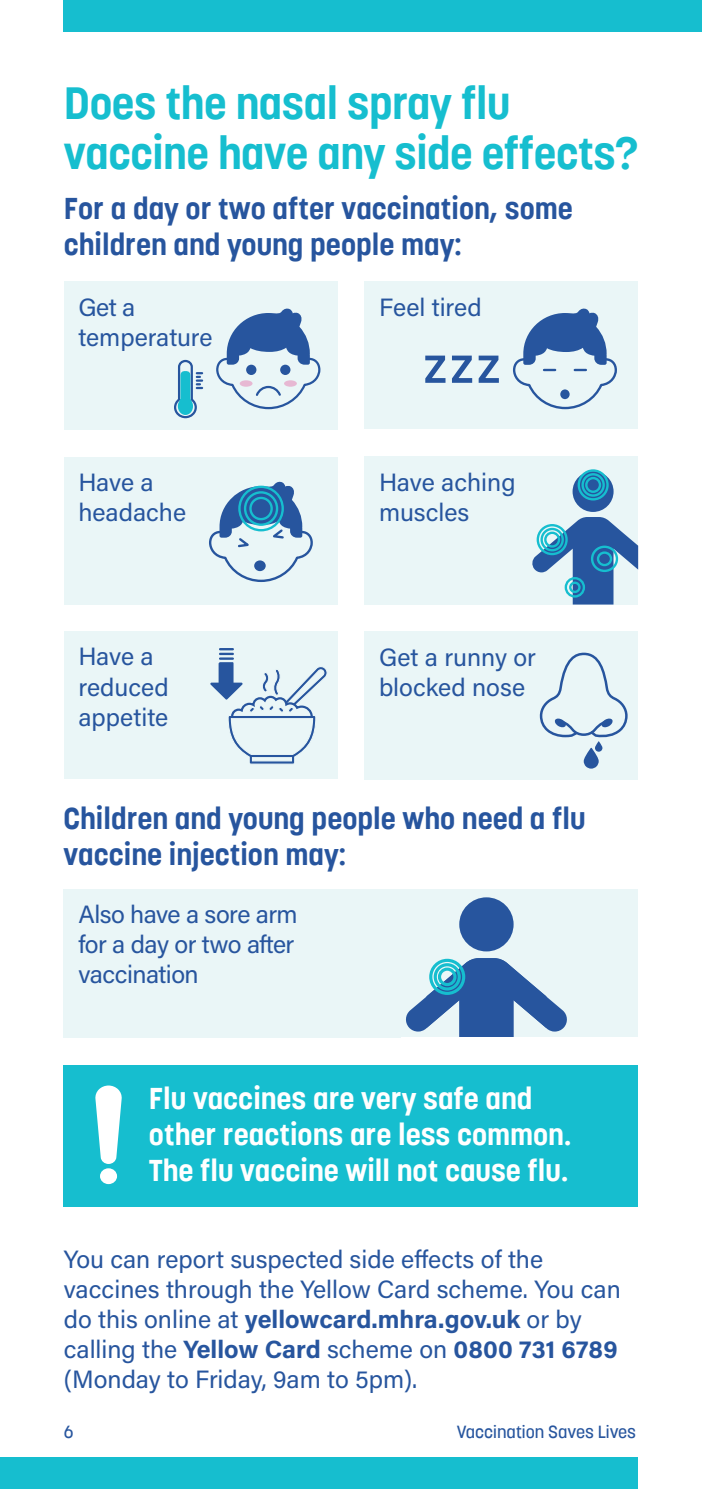
<style>
.page{position:relative;width:702px;height:1489px;background:#fff}
.page>*{position:absolute;margin:0;border:0;box-sizing:border-box;transform-origin:0 0}
.t1{font:700 45px/50px "Korolev W01";letter-spacing:-.01em;color:#16becf}
.t2{font:700 30px/36px "Korolev W01";color:#27559e}
.t3{font:700 30px/36px "Korolev W01";color:#fff}
.t4{font:25px/30px "Acumin Pro";color:#27559e}
.t5{font:25px/30px "Acumin Pro";letter-spacing:-.025em;color:#27559e}
.t6{font:500 17.5px "Korolev W01";color:#27559e}
.s1{font-weight:700}
</style>
<div class="page">
<div style="left:64px;top:631px;width:273px;height:148px;background:#eaf6f7"></div>
<div style="left:64px;top:456px;width:273px;height:148px;background:#eaf6f7"></div>
<svg style="left:209px;top:481px;width:104px;height:101px"></svg>
<div style="left:364px;top:281px;width:274px;height:148px;background:#eaf6f7"></div>
<svg style="left:425px;top:355px;width:74px;height:28px"></svg>
<svg style="left:513px;top:308px;width:104px;height:102px"></svg>
<div style="left:560px;top:389px;width:9px;height:10px;background:#27559e;border-radius:50%"></div>
<div style="left:364px;top:456px;width:274px;height:148px;background:#eaf6f7"></div>
<svg style="left:532px;top:469px;width:106px;height:135px"></svg>
<div style="left:64px;top:281px;width:273px;height:148px;background:#eaf6f7"></div>
<svg style="left:216px;top:308px;width:105px;height:102px"></svg>
<div style="left:240px;top:380px;width:12px;height:7px;background:#e7b8d3;border-radius:50%"></div>
<div style="left:284px;top:380px;width:13px;height:7px;background:#e7b8d3;border-radius:50%"></div>
<svg style="left:174px;top:359px;width:28px;height:60px"></svg>
<div style="left:364px;top:631px;width:274px;height:148px;background:#eaf6f7"></div>
<div style="left:64px;top:889px;width:574px;height:148px;background:#eaf6f7"></div>
<svg style="left:539px;top:652px;width:89px;height:116px"></svg>
<svg style="left:210px;top:657px;width:117px;height:107px"></svg>
<hr style="left:219px;top:652px;width:15px;height:3px;background:#27559e">
<svg style="left:219px;top:648px;width:15px;height:2px"></svg>
<div style="left:459px;top:897px;width:54px;height:54px;background:#27559e;border-radius:50%"></div>
<svg style="left:406px;top:958px;width:161px;height:79px"></svg>
<div style="left:64px;top:1064px;width:574px;height:142px;background:#16becf"></div>
<svg style="left:95px;top:1085px;width:27px;height:78px"></svg>
<div style="left:100px;top:1168px;width:17px;height:15px;background:#fff;border-radius:50%"></div>
<hr style="left:701px;top:1456px;width:1px;height:32px;background:#16becf">
<div style="left:64px;top:0;width:638px;height:32px;background:#16becf"></div>
<div style="left:0;top:1456px;width:638px;height:32px;background:#16becf"></div>
<h1 class="t1" style="left:64px;top:77px;width:576px">Does the nasal spray flu vaccine have any side effects?</h1>
<p class="t2" style="left:64px;top:190px;width:510px">For a day or two after vaccination, some children and young people may:</p>
<p class="t4" style="left:78px;top:291px;width:136px">Get a temperature</p>
<p class="t4" style="left:78px;top:466px;width:109px">Have a headache</p>
<p class="t4" style="left:78px;top:640px;width:92px">Have a reduced appetite</p>
<p class="t4" style="left:379px;top:291px;width:104px">Feel tired</p>
<p class="t4" style="left:379px;top:466px;width:138px">Have aching muscles</p>
<p class="t4" style="left:379px;top:640px;width:158px">Get a runny or blocked nose</p>
<p class="t2" style="left:64px;top:799px;width:523px">Children and young people who need a flu vaccine injection may:</p>
<p class="t5" style="left:78px;top:898px;width:221px">Also have a sore arm for a day or two after vaccination</p>
<p class="t3" style="left:149px;top:1079px;width:424px">Flu vaccines are very safe and other reactions are less common.<br>The flu vaccine will not cause flu.</p>
<p class="t4" style="left:64px;top:1242px;width:558px">You can report suspected side effects of the vaccines through the Yellow Card scheme. You can do this online at <span class="s1">yellowcard.mhra.gov.uk</span> or by calling the <span class="s1">Yellow Card</span> scheme on <span class="s1">0800 731 6789 </span>(Monday to Friday, 9am to 5pm).</p>
<p class="t6" style="left:64px;top:1421px;width:11px">6</p>
<p class="t6" style="left:457px;top:1421px;width:181px">Vaccination Saves Lives</p>
</div>
